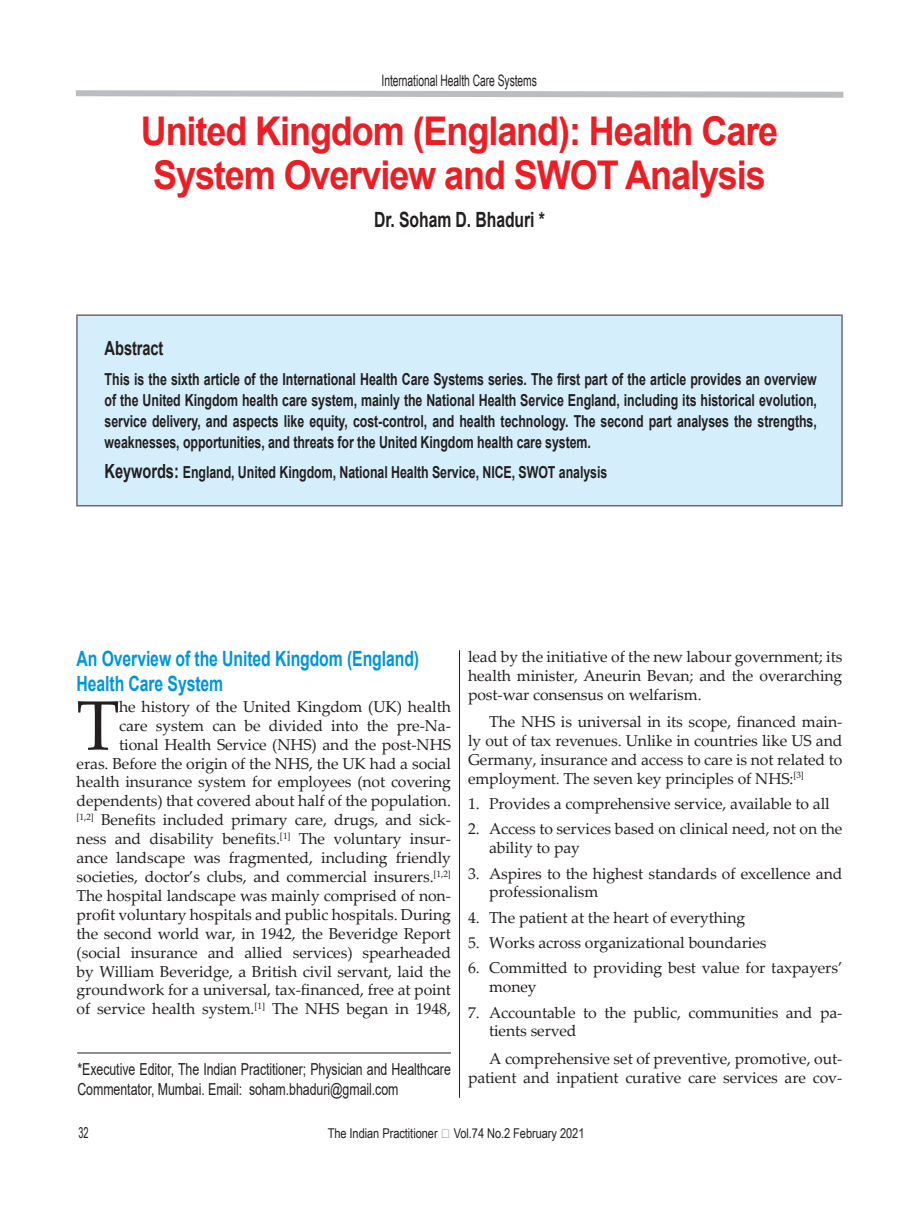
<style>
.page{position:relative;width:919px;height:1217px;background:#fff}
.page>*{position:absolute;margin:0;border:0;box-sizing:border-box;transform-origin:0 0}
.Body_Text{font:70.05px "Palatino Linotype";color:#231f20}
.Body_Text-2{font:700 39.6px/43.5px "Arial";letter-spacing:-.03em;color:#ee1d23;text-align:center;scale:.91 1}
.Subhead{font:700 21px/25.2px "Arial";letter-spacing:-.005em;color:#0095d9;scale:.75 1}
.Body_Text-3{font:700 21px "Arial";letter-spacing:-.005em;color:#231f20;scale:.75 1}
.Synopsis{font:700 19.5px "Arial";letter-spacing:-.005em;color:#231f20;scale:.75 1}
.Synopsis-2{font:700 16.5px/21px "Arial";letter-spacing:-.005em;color:#231f20;text-align:justify;scale:.75 1}
.Subhead_1{font:16.5px/19.5px "Arial";letter-spacing:-.005em;color:#231f20;scale:.75 1}
.Body_Text-4{font:15.75px/18.9px "Palatino Linotype";letter-spacing:-.005em;color:#231f20;text-align:right}
.Dash_Indent{font:15.75px/18.9px "Palatino Linotype";letter-spacing:-.005em;color:#231f20}
.Indent_Paragraph{font:15.75px/18.9px "Palatino Linotype";letter-spacing:-.005em;color:#231f20;text-align:justify}
.t1{font:15.75px "Arial Narrow";letter-spacing:-.005em;color:#231f20;scale:.8 1}
.Body_Text-5{font:15px "Arial Narrow";color:#231f20;scale:.75 1}
.t2{font:13.5px "Arial Narrow";letter-spacing:-.005em;color:#231f20}
.s1{font-size:19.5px}
.s2{font-family:"MS Reference Specialty"}
</style>
<div class="page">
<svg style="left:76px;top:90px;width:768px;height:8px"></svg>
<div style="left:76px;top:314px;width:766px;height:192px;background:#d4effb;border:2px solid #6c6d70"></div>
<hr style="left:77px;top:1052px;width:374px;height:1px;background:#231f20">
<hr style="left:459px;top:650px;width:1px;height:447px;background:#231f20">
<p class="t1" style="left:381px;top:69px;width:196px">International Health Care Systems</p>
<p class="Body_Text-2" style="left:141px;top:110px;width:702px">United Kingdom (England): Health Care<br>System Overview and SWOT Analysis</p>
<p class="Body_Text-3" style="left:374px;top:205px;width:229px">Dr. Soham D. Bhaduri *</p>
<p class="Synopsis" style="left:105px;top:335px;width:80px">Abstract</p>
<p class="Synopsis-2" style="left:105px;top:369px;width:951px">This is the sixth article of the International Health Care Systems series. The first part of the article provides an overview of the United Kingdom health care system, mainly the National Health Service England, including its historical evolution, service delivery, and aspects like equity, cost-control, and health technology. The second part analyses the strengths, weaknesses, opportunities, and threats for the United Kingdom health care system.</p>
<p class="Synopsis-2" style="left:105px;top:461px;width:671px"><span class="s1">Keywords:</span> England, United Kingdom, National Health Service, NICE, SWOT analysis</p>
<p class="Subhead" style="left:77px;top:645px;width:458px">An Overview of the United Kingdom (England)<br>Health Care System</p>
<p class="Body_Text" style="left:77px;top:675px;width:44px">T</p>
<p class="Body_Text-4" style="left:77px;top:696px;width:376px">he history of the United Kingdom (UK) health<br>care system can be divided into the pre-Na&shy;tional Health Service (NHS) and the post-NHS<br>eras. Before the origin of the NHS, the UK had a social health insurance system for employees (not covering dependents) that covered about half of the population. <sup>[1,2]</sup> Benefits included primary care, drugs, and sick&shy;ness and disability benefits.<sup>[1]</sup> The voluntary insur&shy;ance landscape was fragmented, including friendly societies, doctor’s clubs, and commercial insurers.<sup>[1,2] </sup>The hospital landscape was mainly comprised of non&shy;profit voluntary hospitals and public hospitals. During the second world war, in 1942, the Beveridge Report (social insurance and allied services) spearheaded by William Beveridge, a British civil servant, laid the groundwork for a universal, tax-financed, free at point of service health system.<sup>[1]</sup> The NHS began in 1948,</p>
<p class="Subhead_1" style="left:77px;top:1059px;width:499px">*Executive Editor, The Indian Practitioner; Physician and Healthcare<br>Commentator, Mumbai. Email: soham.bhaduri@gmail.com</p>
<p class="Body_Text-4" style="left:468px;top:646px;width:376px;text-align:justify">lead by the initiative of the new labour government; its health minister, Aneurin Bevan; and the overarching post-war consensus on welfarism.</p>
<p class="Indent_Paragraph" style="left:468px;top:711px;width:376px;text-indent:21px">The NHS is universal in its scope, financed main&shy;ly out of tax revenues. Unlike in countries like US and Germany, insurance and access to care is not related to employment. The seven key principles of NHS:<sup>[3]</sup></p>
<p class="Dash_Indent" style="left:468px;top:793px;width:363px">1. Provides a comprehensive service, available to all</p>
<p class="Dash_Indent" style="left:489px;top:818px;width:355px;text-indent:-21px">2. Access to services based on clinical need, not on the ability to pay</p>
<p class="Dash_Indent" style="left:489px;top:862px;width:355px;text-indent:-21px">3. Aspires to the highest standards of excellence and professionalism</p>
<p class="Dash_Indent" style="left:468px;top:907px;width:279px">4. The patient at the heart of everything</p>
<p class="Dash_Indent" style="left:468px;top:932px;width:300px">5. Works across organizational boundaries</p>
<p class="Dash_Indent" style="left:489px;top:957px;width:355px;text-indent:-21px">6. Committed to providing best value for taxpayers’ money</p>
<p class="Dash_Indent" style="left:489px;top:1001px;width:355px;text-indent:-21px">7. Accountable to the public, communities and pa&shy;tients served</p>
<p class="Indent_Paragraph" style="left:468px;top:1048px;width:376px;text-align:right">A comprehensive set of preventive, promotive, out&shy;patient and inpatient curative care services are cov-</p>
<p class="Body_Text-5" style="left:78px;top:1121px;width:15px">32</p>
<p class="t2" style="left:328px;top:1122px;width:258px">The Indian Practitioner <span class="s2">d</span> Vol.74 No.2 February 2021</p>
</div>
